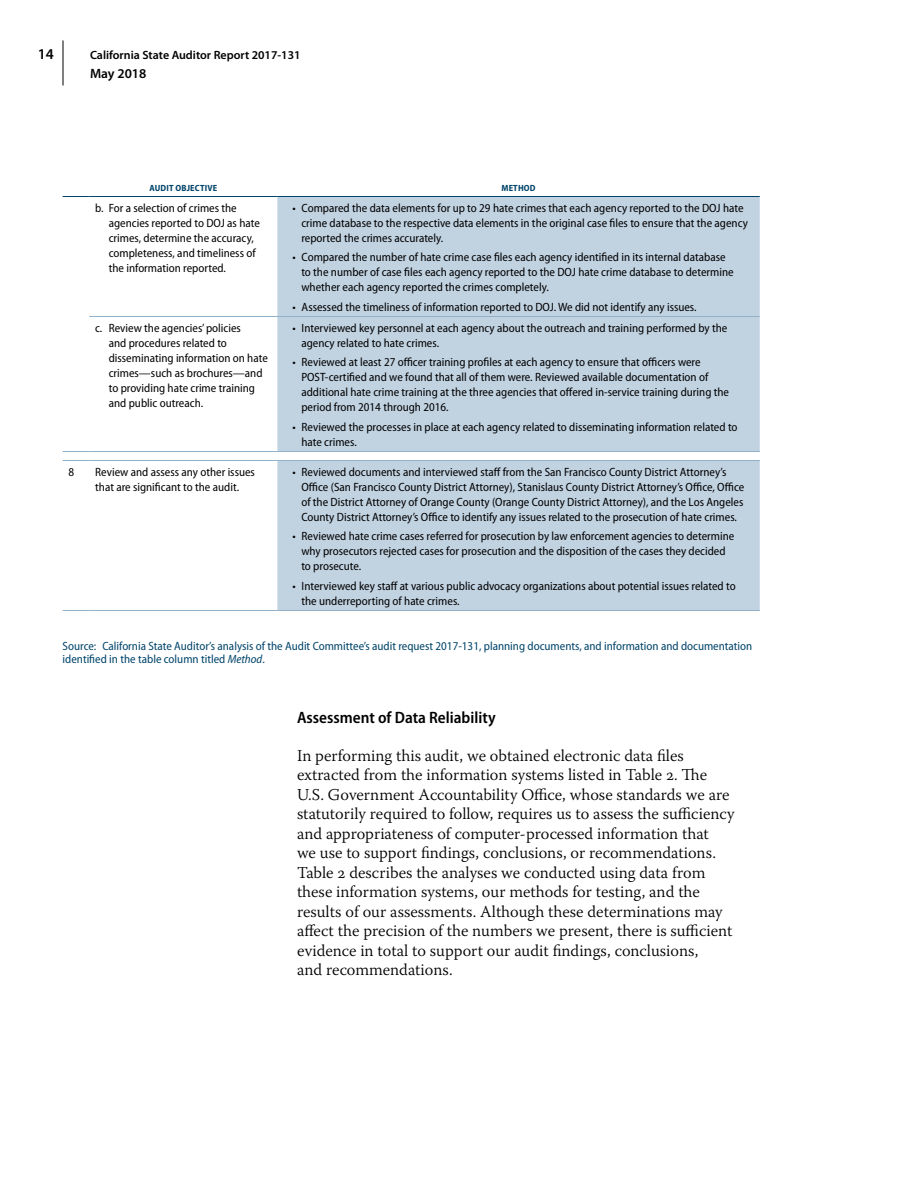
<style>
.page{position:relative;width:918px;height:1188px;background:#fff}
.page>*{position:absolute;margin:0;border:0;box-sizing:border-box;transform-origin:0 0}
.t1{font:300 16.5px/19.5px "Warnock Pro";color:#000}
.t2{font:600 semi-condensed 16.5px "Myriad Pro";color:#000}
.t3{font:600 15px "Myriad Pro";color:#000}
.t4{font:600 13.5px "Myriad Pro";color:#000}
.t5{font:semi-condensed 12px/15px "Myriad Pro";color:#000}
.t6{font:semi-condensed 12px/13.5px "Myriad Pro";color:#00446a}
.t7{font:600 12px "Myriad Pro";color:#000}
.t8{font:700 semi-condensed 9px "Myriad Pro";letter-spacing:.02em;color:#00446a}
.s1{font-style:italic}
</style>
<div class="page">
<hr style="left:63px;top:40px;width:1px;height:46px;background:#000">
<div style="left:277px;top:197px;width:483px;height:413px;background:#c1d2e1"></div>
<hr style="left:89px;top:316px;width:188px;height:1px;background:#91b1ca">
<svg style="left:63px;top:451px;width:26px;height:1px"></svg>
<hr style="left:89px;top:451px;width:188px;height:1px;background:#91b1ca">
<svg style="left:63px;top:460px;width:26px;height:1px"></svg>
<hr style="left:89px;top:460px;width:188px;height:1px;background:#91b1ca">
<svg style="left:63px;top:610px;width:26px;height:1px"></svg>
<hr style="left:89px;top:610px;width:188px;height:1px;background:#91b1ca">
<hr style="left:277px;top:316px;width:483px;height:1px;background:#91b1ca">
<hr style="left:277px;top:451px;width:483px;height:1px;background:#91b1ca">
<hr style="left:277px;top:460px;width:483px;height:1px;background:#91b1ca">
<hr style="left:277px;top:610px;width:483px;height:1px;background:#91b1ca">
<hr style="left:89px;top:196px;width:188px;height:1px;background:#00446a">
<hr style="left:277px;top:196px;width:483px;height:1px;background:#00446a">
<svg style="left:63px;top:196px;width:26px;height:1px"></svg>
<p class="t3" style="left:38px;top:45px;width:18px">14</p>
<p class="t7" style="left:90px;top:48px;width:212px">California State Auditor Report 2017-131</p>
<p class="t4" style="left:90px;top:66px;width:58px">May 2018</p>
<p class="t8" style="left:149px;top:182px;width:69px">AUDIT OBJECTIVE</p>
<p class="t8" style="left:501px;top:182px;width:36px">METHOD</p>
<p class="t5" style="left:109px;top:200px;width:153px;text-indent:-14px">b. For a selection of crimes the agencies reported to DOJ as hate crimes, determine the accuracy, completeness, and timeliness of the information reported.</p>
<p class="t5" style="left:301px;top:200px;width:448px;text-indent:-9px">• Compared the data elements for up to 29 hate crimes that each agency reported to the DOJ hate crime database to the respective data elements in the original case files to ensure that the agency reported the crimes accurately.</p>
<p class="t5" style="left:301px;top:250px;width:434px;text-indent:-9px">• Compared the number of hate crime case files each agency identified in its internal database to the number of case files each agency reported to the DOJ hate crime database to determine whether each agency reported the crimes completely.</p>
<p class="t5" style="left:292px;top:299px;width:406px">• Assessed the timeliness of information reported to DOJ. We did not identify any issues.</p>
<p class="t5" style="left:109px;top:320px;width:161px;text-indent:-14px">c. Review the agencies’ policies<br>and procedures related to disseminating information on hate crimes—such as brochures—and to providing hate crime training and public outreach.</p>
<p class="t5" style="left:301px;top:320px;width:428px;text-indent:-9px">• Interviewed key personnel at each agency about the outreach and training performed by the agency related to hate crimes.</p>
<p class="t5" style="left:301px;top:355px;width:429px;text-indent:-9px">• Reviewed at least 27 officer training profiles at each agency to ensure that officers were POST‑certified and we found that all of them were. Reviewed available documentation of additional hate crime training at the three agencies that offered in-service training during the period from 2014 through 2016.</p>
<p class="t5" style="left:301px;top:419px;width:438px;text-indent:-9px">• Reviewed the processes in place at each agency related to disseminating information related to hate crimes.</p>
<p class="t5" style="left:69px;top:464px;width:7px">8</p>
<p class="t5" style="left:95px;top:464px;width:161px">Review and assess any other issues that are significant to the audit.</p>
<p class="t5" style="left:301px;top:464px;width:444px;text-indent:-9px">• Reviewed documents and interviewed staff from the San Francisco County District Attorney’s Office (San Francisco County District Attorney), Stanislaus County District Attorney’s Office, Office of the District Attorney of Orange County (Orange County District Attorney), and the Los Angeles County District Attorney’s Office to identify any issues related to the prosecution of hate crimes.</p>
<p class="t5" style="left:301px;top:529px;width:435px;text-indent:-9px">• Reviewed hate crime cases referred for prosecution by law enforcement agencies to determine why prosecutors rejected cases for prosecution and the disposition of the cases they decided to prosecute.</p>
<p class="t5" style="left:301px;top:578px;width:436px;text-indent:-9px">• Interviewed key staff at various public advocacy organizations about potential issues related to the underreporting of hate crimes.</p>
<p class="t6" style="left:63px;top:639px;width:691px">Source: California State Auditor’s analysis of the Audit Committee’s audit request 2017-131, planning documents, and information and documentation identified in the table column titled <span class="s1">Method</span>.</p>
<h1 class="t2" style="left:297px;top:708px;width:200px">Assessment of Data Reliability</h1>
<p class="t1" style="left:297px;top:745px;width:439px">In performing this audit, we obtained electronic data files extracted from the information systems listed in Table 2. The U.S. Government Accountability Office, whose standards we are statutorily required to follow, requires us to assess the sufficiency and appropriateness of computer‑processed information that<br>we use to support findings, conclusions, or recommendations.<br>Table 2 describes the analyses we conducted using data from these information systems, our methods for testing, and the results of our assessments. Although these determinations may affect the precision of the numbers we present, there is sufficient evidence in total to support our audit findings, conclusions,<br>and recommendations.</p>
</div>
